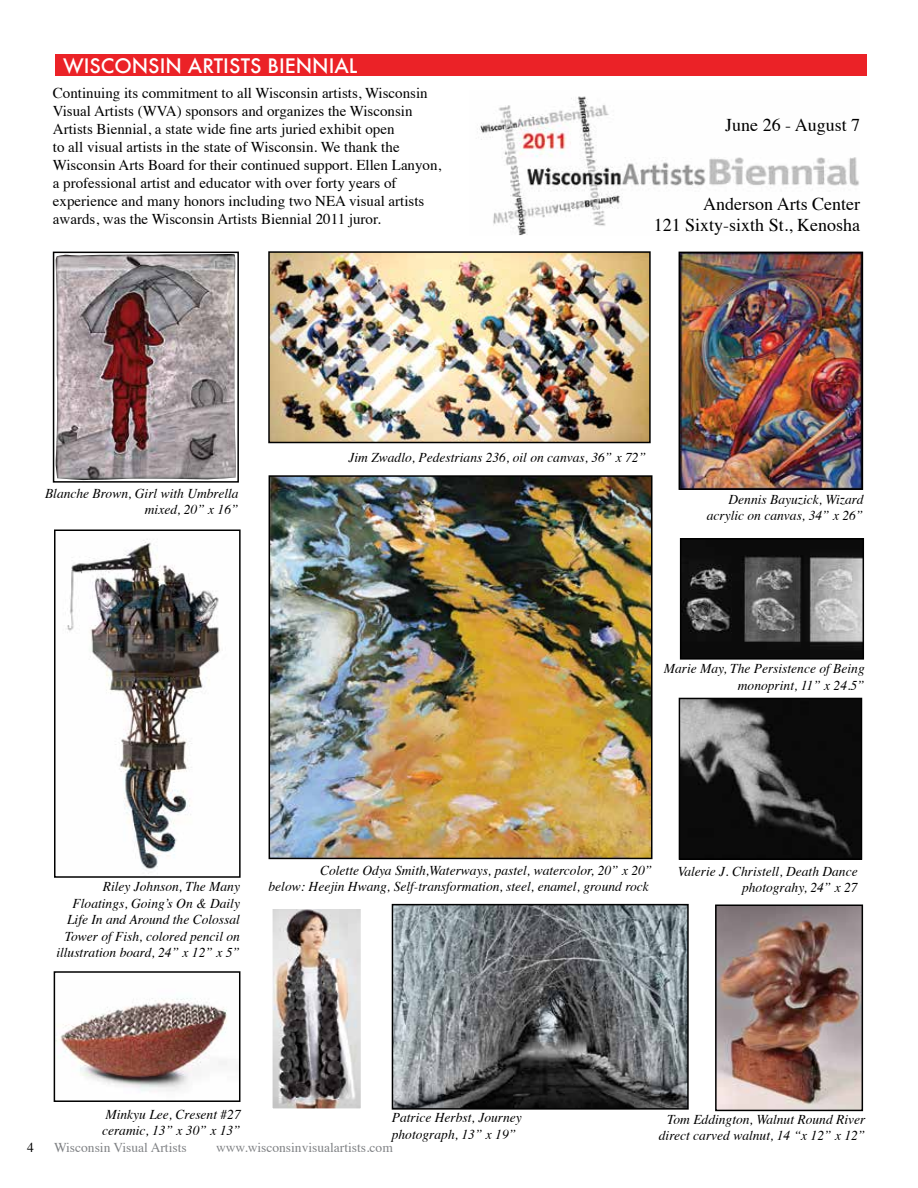
<style>
.page{position:relative;width:918px;height:1188px;background:#fff}
.page>*{position:absolute;margin:0;border:0;box-sizing:border-box;transform-origin:0 0}
.t1{font:500 19.5px "Futura";color:#fff}
.t2{font:18px/21.6px "Times";color:#000;text-align:right}
.t3{font:15px/18px "Times";color:#000}
.t4{font:italic 13.5px/16.5px "Times";color:#000;text-align:right}
.t5{font:13.5px "Times";color:#808285}
.t6{font:13.5px "Times";color:#000}
</style>
<div class="page">
<div style="left:55px;top:54px;width:812px;height:22px;background:#eb2227"></div>
<img style="left:395px;top:907px;width:291px;height:200px">
<div style="left:392px;top:904px;width:297px;height:206px;border:2px solid #000"></div>
<img style="left:56px;top:255px;width:180px;height:225px">
<div style="left:53px;top:252px;width:186px;height:231px;border:2px solid #000"></div>
<img style="left:682px;top:255px;width:178px;height:232px">
<div style="left:679px;top:252px;width:184px;height:238px;border:2px solid #000"></div>
<img style="left:479px;top:96px;width:380px;height:139px">
<img style="left:272px;top:478px;width:377px;height:378px">
<div style="left:269px;top:475px;width:383px;height:384px;border:2px solid #000"></div>
<img style="left:718px;top:907px;width:142px;height:201px">
<div style="left:715px;top:904px;width:148px;height:207px;border:2px solid #000"></div>
<img style="left:271px;top:254px;width:377px;height:186px">
<div style="left:268px;top:251px;width:383px;height:192px;border:2px solid #000"></div>
<img style="left:67px;top:539px;width:153px;height:330px">
<div style="left:54px;top:530px;width:187px;height:348px;border:2px solid #000"></div>
<img style="left:682px;top:701px;width:177px;height:156px">
<div style="left:679px;top:698px;width:183px;height:162px;border:2px solid #000"></div>
<img style="left:683px;top:541px;width:178px;height:116px">
<div style="left:680px;top:538px;width:184px;height:122px;border:2px solid #000"></div>
<img style="left:273px;top:909px;width:87px;height:199px">
<div style="left:268px;top:904px;width:97px;height:209px;border:4px solid #fff"></div>
<img style="left:59px;top:998px;width:168px;height:93px">
<div style="left:54px;top:971px;width:186px;height:131px;border:2px solid #000"></div>
<h1 class="t1" style="left:63px;top:52px;width:292px">WISCONSIN ARTISTS BIENNIAL</h1>
<p class="t3" style="left:53px;top:83px;width:390px">Continuing its commitment to all Wisconsin artists, Wisconsin Visual Artists (WVA) sponsors and organizes the Wisconsin Artists Biennial, a state wide fine arts juried exhibit open<br>to all visual artists in the state of Wisconsin. We thank the Wisconsin Arts Board for their continued support. Ellen Lanyon, a professional artist and educator with over forty years of experience and many honors including two NEA visual artists awards, was the Wisconsin Artists Biennial 2011 juror.</p>
<h2 class="t2" style="left:725px;top:112px;width:137px">June 26 - August 7</h2>
<h2 class="t2" style="left:654px;top:191px;width:208px">Anderson Arts Center<br>121 Sixty-sixth St., Kenosha</h2>
<p class="t4" style="left:348px;top:449px;width:299px">Jim Zwadlo, Pedestrians 236, oil on canvas, 36” x 72”</p>
<p class="t4" style="left:45px;top:484px;width:195px">Blanche Brown, Girl with Umbrella mixed, 20” x 16”</p>
<p class="t4" style="left:707px;top:490px;width:158px">Dennis Bayuzick, Wizard acrylic on canvas, 34” x 26”</p>
<p class="t4" style="left:664px;top:660px;width:202px">Marie May, The Persistence of Being monoprint, 11” x 24.5”</p>
<p class="t4" style="left:56px;top:878px;width:185px">Riley Johnson, The Many<br>Floatings, Going’s On &amp; Daily<br>Life In and Around the Colossal<br>Tower of Fish, colored pencil on illustration board, 24” x 12” x 5”</p>
<p class="t4" style="left:269px;top:861px;width:385px">Colette Odya Smith,Waterways, pastel, watercolor, 20” x 20”<br>below: Heejin Hwang, Self-transformation, steel, enamel, ground rock</p>
<p class="t4" style="left:678px;top:862px;width:181px">Valerie J. Christell, Death Dance photograhy, 24” x 27</p>
<p class="t4" style="left:102px;top:1105px;width:140px;text-align:left">Minkyu Lee, Cresent #27 ceramic, 13” x 30” x 13”</p>
<p class="t4" style="left:392px;top:1109px;width:132px;text-align:left">Patrice Herbst, Journey photograph, 13” x 19”</p>
<p class="t6" style="left:27px;top:1135px;width:8px">4</p>
<p class="t5" style="left:54px;top:1135px;width:134px">Wisconsin Visual Artists</p>
<p class="t5" style="left:216px;top:1135px;width:178px">www.wisconsinvisualartists.com</p>
<p class="t4" style="left:659px;top:1110px;width:208px">Tom Eddington, Walnut Round River direct carved walnut, 14 “x 12” x 12”</p>
</div>
